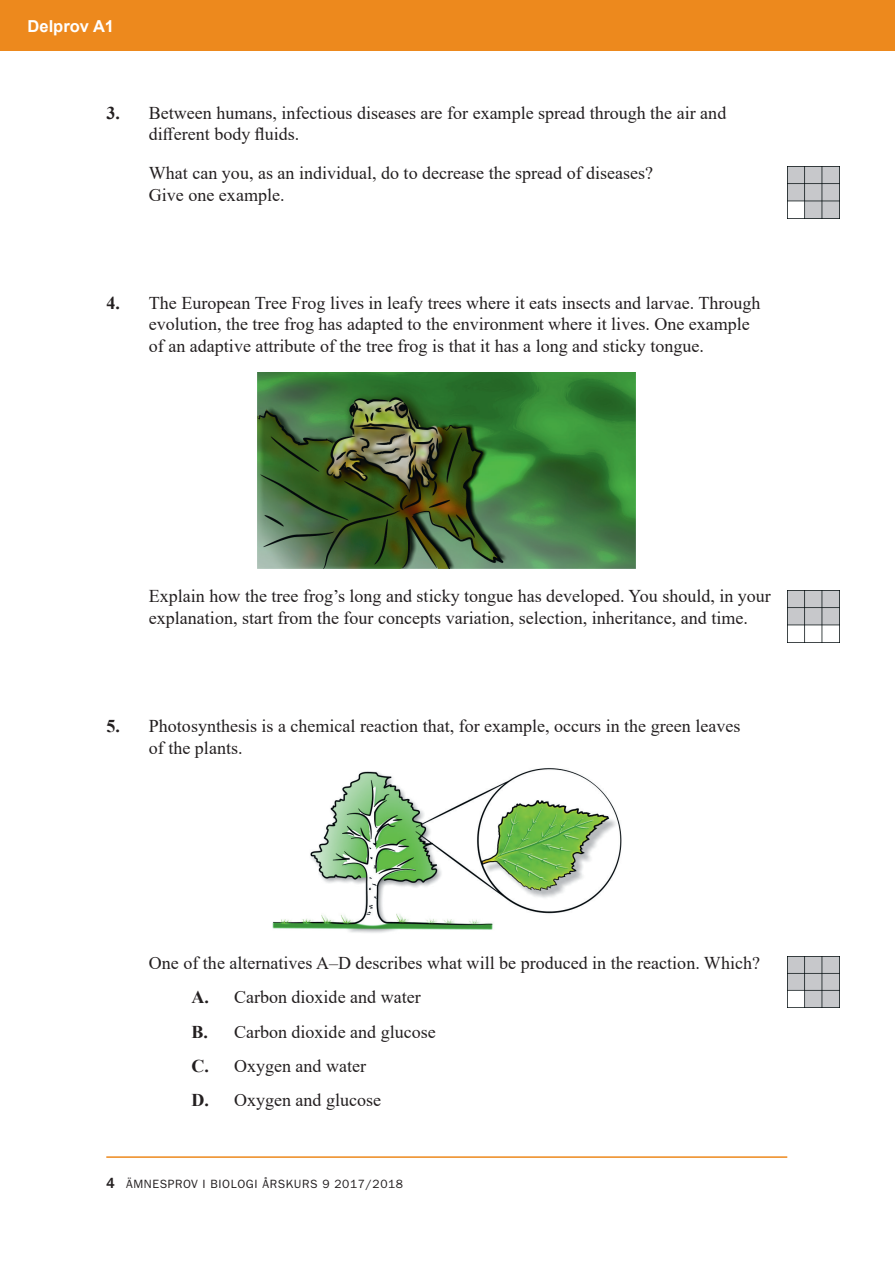
<style>
.page{position:relative;width:895px;height:1264px;background:#fff}
.page>*{position:absolute;margin:0;border:0;box-sizing:border-box;transform-origin:0 0}
.t1{font:18px/21.6px "Times New Roman";color:#231f20}
.t2{font:700 16.5px "Arial";color:#fff}
.t3{font:12px "ITC Franklin Gothic Std";letter-spacing:.05em;color:#231f20}
.s1{font-weight:700}
.s2{font-weight:500;font-size:15px}
</style>
<div class="page">
<hr style="left:893px;top:0;width:1px;height:51px;background:#ed891d">
<hr style="left:106px;top:1156px;width:681px;height:1px;background:#ed891d">
<div style="left:0;top:0;width:893px;height:51px;background:#ed891d"></div>
<img style="left:258px;top:372px;width:377px;height:196px">
<img style="left:272px;top:768px;width:349px;height:165px">
<img style="left:787px;top:590px;width:51px;height:52px">
<img style="left:787px;top:956px;width:51px;height:51px">
<img style="left:787px;top:167px;width:51px;height:52px">
<p class="t2" style="left:28px;top:14px;width:88px">Delprov A1</p>
<p class="t1" style="left:149px;top:101px;width:578px;text-indent:-43px"><span class="s1">3.</span> Between humans, infectious diseases are for example spread through the air and different body fluids.</p>
<p class="t1" style="left:149px;top:162px;width:505px">What can you, as an individual, do to decrease the spread of diseases?<br>Give one example.</p>
<p class="t1" style="left:149px;top:291px;width:612px;text-indent:-43px"><span class="s1">4.</span> The European Tree Frog lives in leafy trees where it eats insects and larvae. Through evolution, the tree frog has adapted to the environment where it lives. One example of an adaptive attribute of the tree frog is that it has a long and sticky tongue.</p>
<p class="t1" style="left:149px;top:585px;width:623px">Explain how the tree frog’s long and sticky tongue has developed. You should, in your explanation, start from the four concepts variation, selection, inheritance, and time.</p>
<p class="t1" style="left:149px;top:714px;width:592px;text-indent:-43px"><span class="s1">5.</span> Photosynthesis is a chemical reaction that, for example, occurs in the green leaves of the plants.</p>
<p class="t1" style="left:191px;top:945px;width:569px;line-height:34.3px;text-indent:-43px">One of the alternatives A–D describes what will be produced in the reaction. Which?<br><span class="s1">A.</span> Carbon dioxide and water<br><span class="s1">B.</span> Carbon dioxide and glucose<br><span class="s1">C.</span> Oxygen and water<br><span class="s1">D.</span> Oxygen and glucose</p>
<p class="t3" style="left:106px;top:1176px;width:298px"><span class="s2">4</span> ÄMNESPROV I BIOLOGI ÅRSKURS 9 2017/2018</p>
</div>
